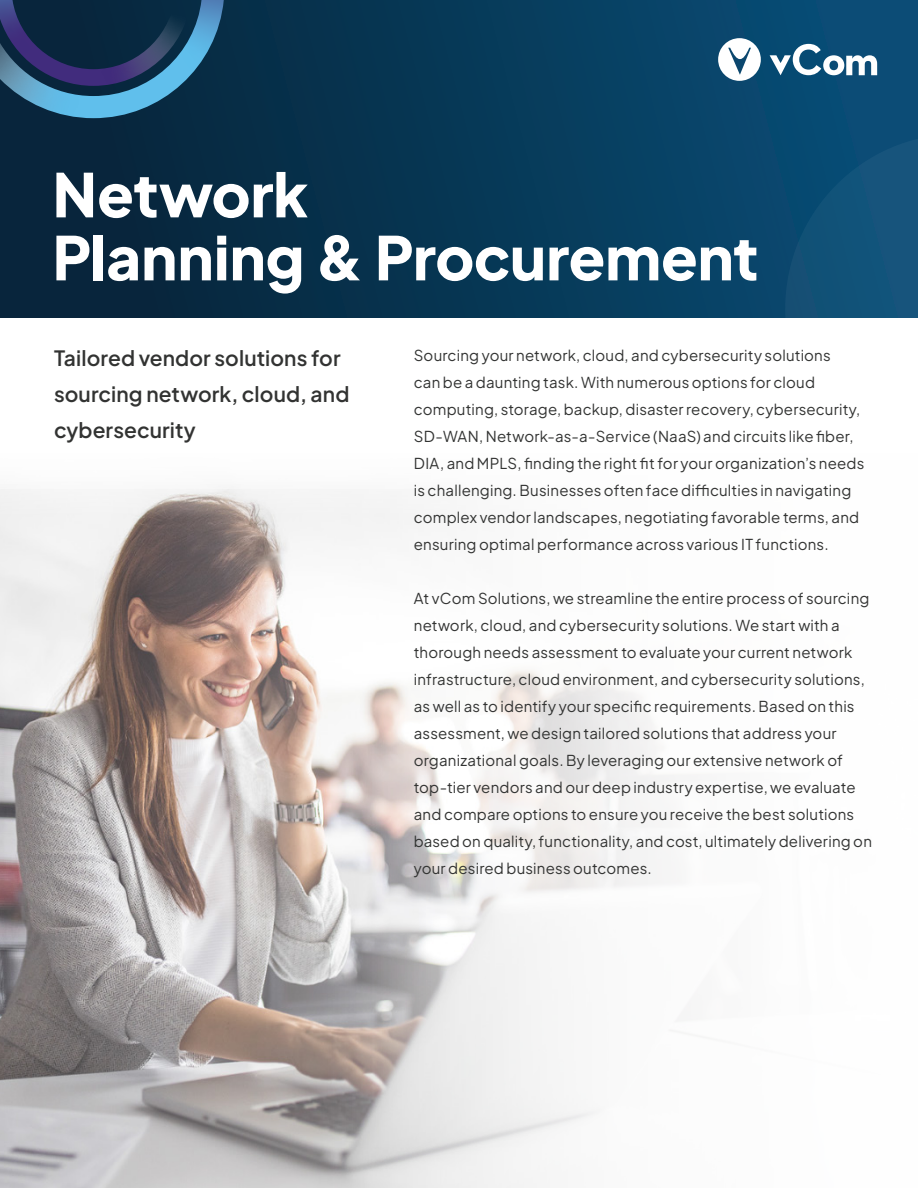
<style>
.page{position:relative;width:918px;height:1188px;background:#fff}
.page>*{position:absolute;margin:0;border:0;box-sizing:border-box;transform-origin:0 0}
.t1{font:800 60px "Plus Jakarta Sans";color:#fff}
.t2{font:600 21px/36px "Plus Jakarta Sans";letter-spacing:.005em;color:#323332}
.t3{font:15px/27px "Plus Jakarta Sans";letter-spacing:.015em;color:#323332}
</style>
<div class="page">
<img style="left:0;top:518px;width:323px;height:670px">
<svg style="left:0;top:490px;width:323px;height:28px"></svg>
<svg style="left:323px;top:491px;width:24px;height:697px"></svg>
<div style="left:0;top:0;width:918px;height:318px;background:linear-gradient(to right,#062134,#094f78)"></div>
<svg style="left:785px;top:134px;width:133px;height:184px;background:#105077"></svg>
<svg style="left:718px;top:38px;width:43px;height:43px"></svg>
<svg style="left:770px;top:44px;width:107px;height:31px"></svg>
<svg style="left:347px;top:491px;width:339px;height:697px"></svg>
<svg style="left:0;top:0;width:224px;height:118px;background:#244a6d"></svg>
<p class="t1" style="left:52px;top:155px;width:257px">Network</p>
<p class="t1" style="left:52px;top:218px;width:707px">Planning &amp; Procurement</p>
<p class="t2" style="left:54px;top:340px;width:297px">Tailored vendor solutions for sourcing network, cloud, and cybersecurity</p>
<p class="t3" style="left:414px;top:342px;width:452px">Sourcing your network, cloud, and cybersecurity solutions<br>can be a daunting task. With numerous options for cloud computing, storage, backup, disaster recovery, cybersecurity, SD-WAN, Network-as-a-Service (NaaS) and circuits like fiber, DIA, and MPLS, finding the right fit for your organization’s needs is challenging. Businesses often face difficulties in navigating complex vendor landscapes, negotiating favorable terms, and ensuring optimal performance across various IT functions.</p>
<p class="t3" style="left:414px;top:585px;width:460px">At vCom Solutions, we streamline the entire process of sourcing network, cloud, and cybersecurity solutions. We start with a thorough needs assessment to evaluate your current network infrastructure, cloud environment, and cybersecurity solutions, as well as to identify your specific requirements. Based on this assessment, we design tailored solutions that address your organizational goals. By leveraging our extensive network of top-tier vendors and our deep industry expertise, we evaluate and compare options to ensure you receive the best solutions based on quality, functionality, and cost, ultimately delivering on your desired business outcomes.</p>
</div>
